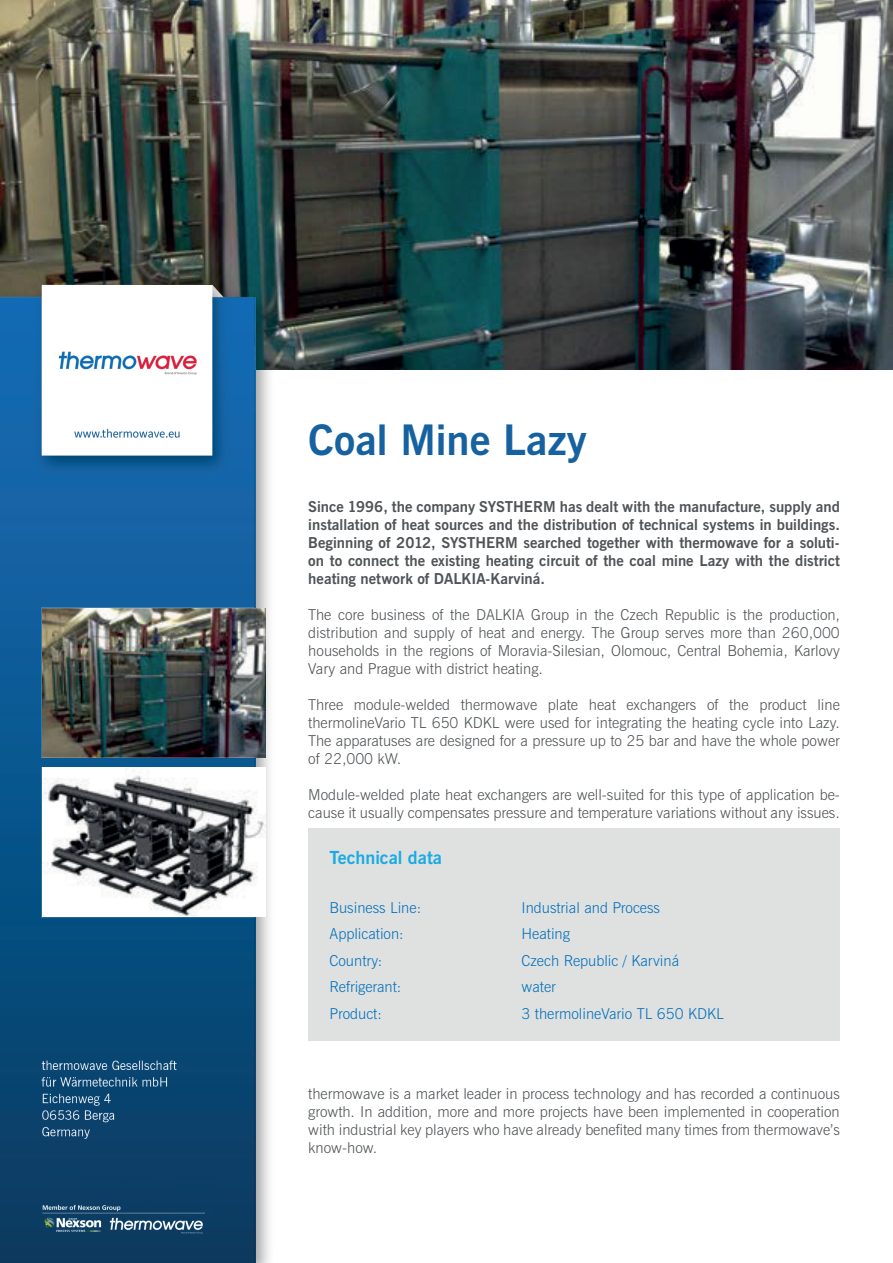
<style>
.page{position:relative;width:893px;height:1263px;background:#fff}
.page>*{position:absolute;margin:0;border:0;box-sizing:border-box;transform-origin:0 0}
.t1{font:700 42px "News Gothic";color:#1662a0}
.t2{font:700 18px "News Gothic";color:#19abe3}
.t3{font:300 15px/18px "News Gothic L";color:#505457;text-align:justify}
.t4{font:700 15px/18px "News Gothic";color:#505457;text-align:justify}
.t5{font:300 15px "News Gothic L";color:#0671ba}
</style>
<div class="page">
<img style="left:0;top:0;width:893px;height:1263px">
<h1 class="t1" style="left:308px;top:412px;width:280px">Coal Mine Lazy</h1>
<p class="t4" style="left:308px;top:498px;width:533px">Since 1996, the company SYSTHERM has dealt with the manufacture, supply and installation of heat sources and the distribution of technical systems in buildings.<br>Beginning of 2012, SYSTHERM searched together with thermowave for a soluti&shy;on to connect the existing heating circuit of the coal mine Lazy with the district heating network of DALKIA-Karviná.</p>
<p class="t3" style="left:308px;top:606px;width:533px">The core business of the DALKIA Group in the Czech Republic is the production, distribution and supply of heat and energy. The Group serves more than 260,000 households in the regions of Moravia-Silesian, Olomouc, Central Bohemia, Karlovy Vary and Prague with district heating.</p>
<p class="t3" style="left:308px;top:696px;width:533px">Three module-welded thermowave plate heat exchangers of the product line thermolineVario TL 650 KDKL were used for integrating the heating cycle into Lazy.<br>The apparatuses are designed for a pressure up to 25 bar and have the whole power of 22,000 kW.</p>
<p class="t3" style="left:308px;top:786px;width:533px">Module-welded plate heat exchangers are well-suited for this type of application be&shy;cause it usually compensates pressure and temperature variations without any issues.</p>
<p class="t2" style="left:330px;top:845px;width:114px">Technical data</p>
<p class="t5" style="left:330px;top:898px;width:93px">Business Line:</p>
<p class="t5" style="left:522px;top:898px;width:140px">Industrial and Process</p>
<p class="t5" style="left:330px;top:924px;width:75px">Application:</p>
<p class="t5" style="left:522px;top:924px;width:50px">Heating</p>
<p class="t5" style="left:330px;top:951px;width:54px">Country:</p>
<p class="t5" style="left:522px;top:951px;width:159px">Czech Republic / Karviná</p>
<p class="t5" style="left:330px;top:977px;width:73px">Refrigerant:</p>
<p class="t5" style="left:522px;top:977px;width:36px">water</p>
<p class="t5" style="left:330px;top:1004px;width:54px">Product:</p>
<p class="t5" style="left:522px;top:1004px;width:204px">3 thermolineVario TL 650 KDKL</p>
<p class="t3" style="left:308px;top:1085px;width:533px">thermowave is a market leader in process technology and has recorded a continuous growth. In addition, more and more projects have been implemented in cooperation with industrial key players who have already benefited many times from thermowave’s know-how.</p>
</div>
